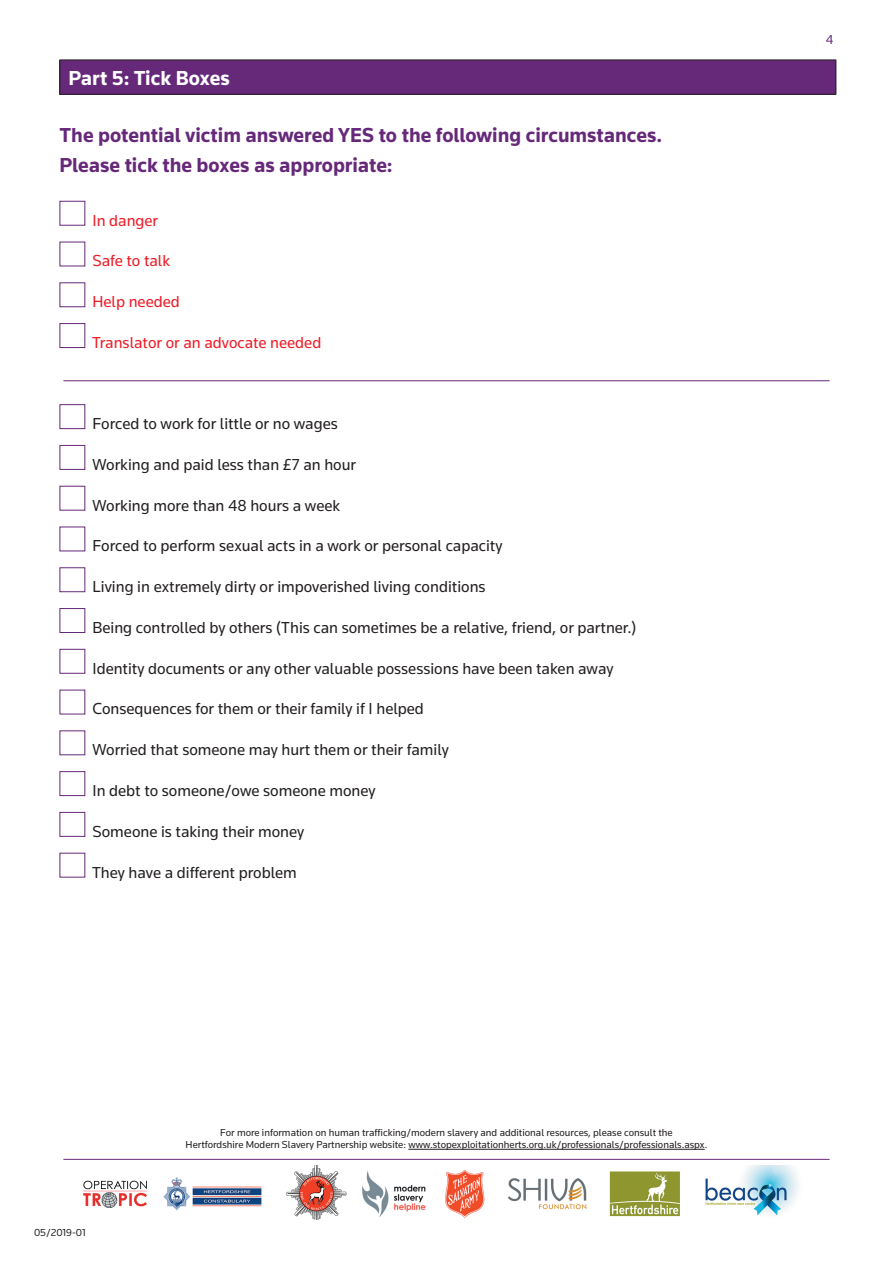
<style>
.page{position:relative;width:893px;height:1263px;background:#fff}
.page>*{position:absolute;margin:0;border:0;box-sizing:border-box;transform-origin:0 0}
.subtitles{font:700 21px "Knowledge";color:#66297a}
.subtitles-2{font:700 21px "Knowledge";color:#fff}
.body{font:16.5px "Knowledge";color:#231f20}
.body-2{font:16.5px "Knowledge";color:#ee1c27}
.t1{font:13.5px "Knowledge";color:#66297a}
.t2{font:10.5px/12.6px "Knowledge";color:#231f20;text-align:center}
</style>
<div class="page">
<img style="left:83px;top:1166px;width:715px;height:53px">
<hr style="left:63px;top:1159px;width:766px;height:1px;background:#66297a">
<hr style="left:408px;top:1149px;width:297px;height:1px;background:#231f20">
<div style="left:60px;top:60px;width:776px;height:34px;background:#66297a"></div>
<hr style="left:60px;top:60px;width:776px;height:1px;background:#231f20">
<hr style="left:60px;top:60px;width:1px;height:34px;background:#231f20">
<hr style="left:836px;top:60px;width:1px;height:34px;background:#231f20">
<hr style="left:60px;top:94px;width:776px;height:1px;background:#231f20">
<div style="left:60px;top:201px;width:25px;height:25px;border:1px solid #66297a"></div>
<div style="left:60px;top:282px;width:25px;height:25px;border:1px solid #66297a"></div>
<div style="left:60px;top:323px;width:25px;height:25px;border:1px solid #66297a"></div>
<div style="left:60px;top:404px;width:25px;height:25px;border:1px solid #66297a"></div>
<div style="left:60px;top:445px;width:25px;height:25px;border:1px solid #66297a"></div>
<div style="left:60px;top:567px;width:25px;height:25px;border:1px solid #66297a"></div>
<div style="left:60px;top:608px;width:25px;height:25px;border:1px solid #66297a"></div>
<div style="left:60px;top:649px;width:25px;height:25px;border:1px solid #66297a"></div>
<div style="left:60px;top:771px;width:25px;height:25px;border:1px solid #66297a"></div>
<div style="left:60px;top:812px;width:25px;height:25px;border:1px solid #66297a"></div>
<hr style="left:63px;top:380px;width:766px;height:1px;background:#66297a">
<p class="subtitles-2" style="left:68px;top:65px;width:163px">Part 5: Tick Boxes</p>
<p class="subtitles" style="left:60px;top:122px;width:604px">The potential victim answered YES to the following circumstances.</p>
<p class="subtitles" style="left:60px;top:152px;width:335px">Please tick the boxes as appropriate:</p>
<p class="body-2" style="left:92px;top:210px;width:67px">In danger</p>
<p class="body-2" style="left:92px;top:251px;width:79px">Safe to talk</p>
<p class="body-2" style="left:92px;top:291px;width:89px">Help needed</p>
<p class="body-2" style="left:92px;top:332px;width:231px">Translator or an advocate needed</p>
<p class="body" style="left:92px;top:413px;width:247px">Forced to work for little or no wages</p>
<p class="body" style="left:92px;top:454px;width:265px">Working and paid less than £7 an hour</p>
<p class="body" style="left:92px;top:495px;width:249px">Working more than 48 hours a week</p>
<p class="body" style="left:92px;top:536px;width:412px">Forced to perform sexual acts in a work or personal capacity</p>
<p class="body" style="left:92px;top:576px;width:395px">Living in extremely dirty or impoverished living conditions</p>
<p class="body" style="left:92px;top:617px;width:545px">Being controlled by others (This can sometimes be a relative, friend, or partner.)</p>
<p class="body" style="left:92px;top:658px;width:522px">Identity documents or any other valuable possessions have been taken away</p>
<p class="body" style="left:92px;top:699px;width:333px">Consequences for them or their family if I helped</p>
<p class="body" style="left:92px;top:739px;width:358px">Worried that someone may hurt them or their family</p>
<p class="body" style="left:92px;top:780px;width:285px">In debt to someone/owe someone money</p>
<p class="body" style="left:92px;top:821px;width:213px">Someone is taking their money</p>
<p class="body" style="left:92px;top:862px;width:206px">They have a different problem</p>
<p class="t2" style="left:34px;top:1226px;width:53px">05/2019-01</p>
<p class="t2" style="left:186px;top:1125px;width:523px">For more information on human trafficking/modern slavery and additional resources, please consult the<br>Hertfordshire Modern Slavery Partnership website: www.stopexploitationherts.org.uk/professionals/professionals.aspx.</p>
<p class="t1" style="left:826px;top:32px;width:9px">4</p>
</div>
